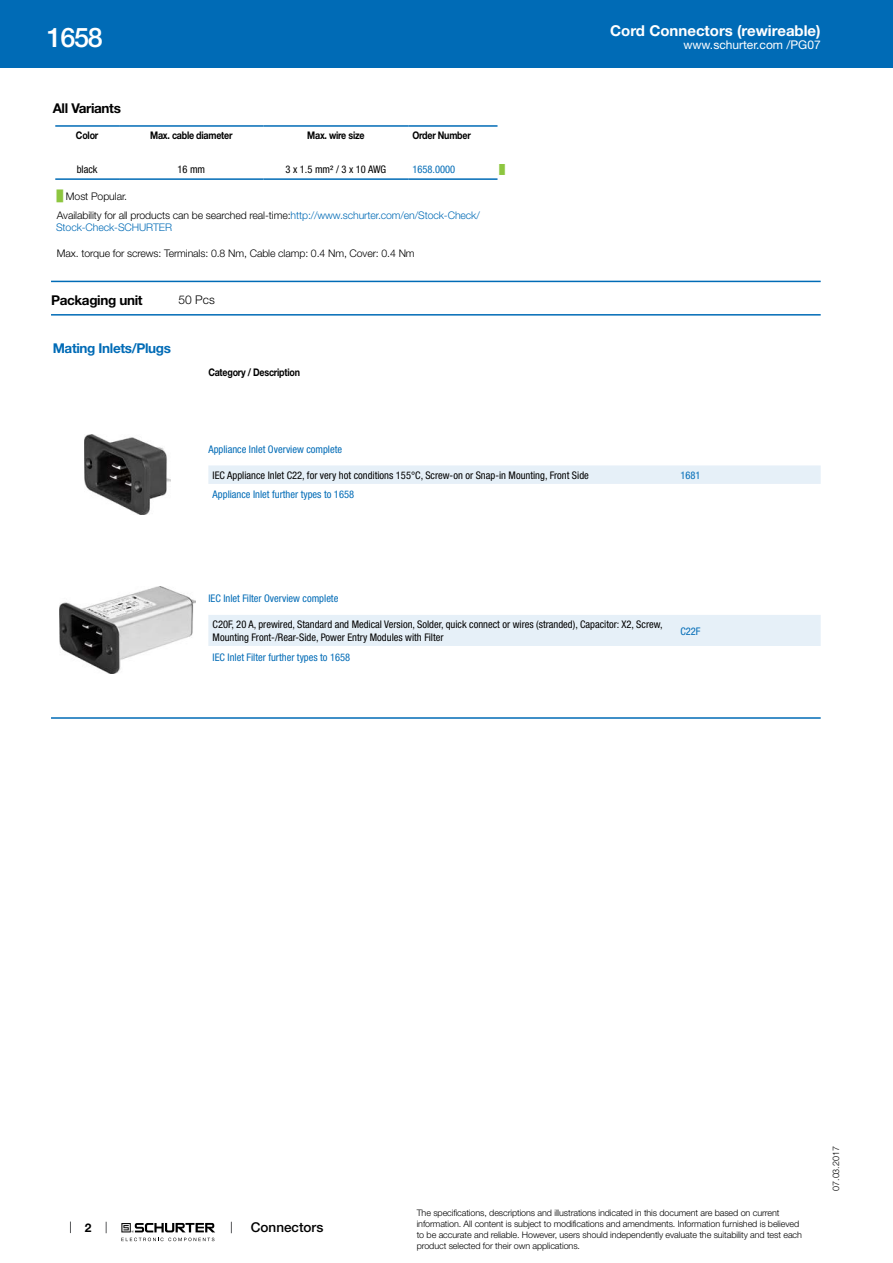
<style>
.page{position:relative;width:893px;height:1263px;background:#fff}
.page>*{position:absolute;margin:0;border:0;box-sizing:border-box;transform-origin:0 0}
.t1{font:500 27px "Helvetica Neue LT";color:#fff}
.t2{font:700 15px "Helvetica Neue LT";color:#fff}
.t3{font:700 13.5px "Helvetica Neue LT";letter-spacing:-.025em;color:#000}
.t4{font:700 13.5px "Helvetica Neue LT";letter-spacing:-.025em;color:#006bb6}
.t5{font:500 13.5px "Helvetica Neue LT";color:#000}
.t6{font:12px "Helvetica Neue LT";color:#fff}
.t7{font:300 12px "Helvetica Neue LT";color:#000}
.t8{font:700 12px "Helvetica Neue LT";color:#000}
.t9{font:condensed 10.5px/12.6px "Helvetica Neue LT";color:#000}
.t10{font:300 10.5px/18.5px "Helvetica Neue LT";letter-spacing:-.01em;color:#000}
.t11{font:condensed 10.5px "Helvetica Neue LT";color:#006bb6}
.t12{font:700 10.5px "Helvetica Neue LT";letter-spacing:-.025em;color:#000;scale:.85 1}
.t13{font:300 10.5px "Helvetica Neue LT";letter-spacing:-.01em;color:#006bb6}
.t14{font:300 9px/10.8px "Helvetica Neue LT";letter-spacing:-.01em;color:#000}
.t15{font:9px "Arial Unicode MS";color:#8dc63f}
.s1{font-family:"Arial Unicode MS";font-weight:400;color:#8dc63f}
.s2{color:#006bb6}
</style>
<div class="page">
<svg style="left:70px;top:1221px;width:1px;height:12px"></svg>
<svg style="left:121px;top:1223px;width:94px;height:18px"></svg>
<div style="left:0;top:0;width:893px;height:68px;background:#006bb6"></div>
<hr style="left:55px;top:125px;width:64px;height:2px;background:#006bb6">
<hr style="left:119px;top:125px;width:145px;height:2px;background:#006bb6">
<hr style="left:264px;top:125px;width:144px;height:2px;background:#006bb6">
<hr style="left:408px;top:125px;width:89px;height:2px;background:#006bb6">
<hr style="left:55px;top:178px;width:64px;height:2px;background:#006bb6">
<hr style="left:119px;top:178px;width:145px;height:2px;background:#006bb6">
<hr style="left:264px;top:178px;width:144px;height:2px;background:#006bb6">
<hr style="left:408px;top:178px;width:89px;height:2px;background:#006bb6">
<hr style="left:51px;top:281px;width:770px;height:1px;background:#006bb6">
<hr style="left:51px;top:314px;width:770px;height:2px;background:#006bb6">
<img style="left:85px;top:435px;width:85px;height:79px">
<div style="left:208px;top:465px;width:613px;height:19px;background:#e6f0f8"></div>
<img style="left:60px;top:587px;width:135px;height:87px">
<div style="left:208px;top:615px;width:613px;height:31px;background:#e6f0f8"></div>
<hr style="left:51px;top:717px;width:770px;height:2px;background:#006bb6">
<h1 class="t1" style="left:47px;top:21px;width:57px">1658</h1>
<h3 class="t3" style="left:53px;top:99px;width:70px">All Variants</h3>
<p class="t12" style="left:76px;top:129px;width:28px">Color</p>
<p class="t12" style="left:150px;top:129px;width:98px">Max. cable diameter</p>
<p class="t12" style="left:307px;top:129px;width:69px">Max. wire size</p>
<p class="t12" style="left:412px;top:129px;width:70px">Order Number</p>
<p class="t9" style="left:77px;top:163px;width:22px">black</p>
<p class="t9" style="left:177px;top:163px;width:29px">16 mm</p>
<p class="t9" style="left:286px;top:163px;width:102px">3 x 1.5 mm² / 3 x 10 AWG</p>
<p class="t11" style="left:412px;top:164px;width:44px">1658.0000</p>
<p class="t15" style="left:500px;top:163px;width:7px">█</p>
<p class="t10" style="left:57px;top:187px;width:424px"><span class="s1">█</span> Most Popular.<br>Availability for all products can be searched real-time:<span class="s2">http://www.schurter.com/en/Stock-Check/</span></p>
<p class="t13" style="left:56px;top:221px;width:117px">Stock-Check-SCHURTER</p>
<p class="t10" style="left:57px;top:244px;width:359px">Max. torque for screws: Terminals: 0.8 Nm, Cable clamp: 0.4 Nm, Cover: 0.4 Nm</p>
<h3 class="t3" style="left:51px;top:292px;width:93px">Packaging unit</h3>
<h3 class="t7" style="left:179px;top:293px;width:38px">50 Pcs</h3>
<h3 class="t4" style="left:53px;top:339px;width:120px">Mating Inlets/Plugs</h3>
<p class="t12" style="left:208px;top:365px;width:109px">Category / Description</p>
<h2 class="t2" style="left:610px;top:21px;width:212px">Cord Connectors (rewireable)</h2>
<h3 class="t6" style="left:683px;top:38px;width:139px">www.schurter.com /PG07</h3>
<p class="t11" style="left:208px;top:443px;width:135px">Appliance Inlet Overview complete</p>
<p class="t9" style="left:213px;top:469px;width:378px">IEC Appliance Inlet C22, for very hot conditions 155°C, Screw-on or Snap-in Mounting, Front Side</p>
<p class="t11" style="left:680px;top:469px;width:22px">1681</p>
<p class="t11" style="left:213px;top:489px;width:143px">Appliance Inlet further types to 1658</p>
<p class="t11" style="left:208px;top:592px;width:131px">IEC Inlet Filter Overview complete</p>
<p class="t9" style="left:213px;top:618px;width:452px">C20F, 20 A, prewired, Standard and Medical Version, Solder, quick connect or wires (stranded), Capacitor: X2, Screw,<br>Mounting Front-/Rear-Side, Power Entry Modules with Filter</p>
<p class="t11" style="left:680px;top:625px;width:22px">C22F</p>
<p class="t11" style="left:213px;top:651px;width:139px">IEC Inlet Filter further types to 1658</p>
<h3 class="t8" style="left:85px;top:1220px;width:8px">2</h3>
<h3 class="t5" style="left:251px;top:1219px;width:74px">Connectors</h3>
<p class="t14" style="left:417px;top:1207px;width:387px">The specifications, descriptions and illustrations indicated in this document are based on current information. All content is subject to modifications and amendments. Information furnished is believed to be accurate and reliable. However, users should independently evaluate the suitability and test each product selected for their own applications.</p>
<p class="t14" style="left:830px;top:1191px;width:46px;rotate:-90deg">07.03.2017</p>
</div>
